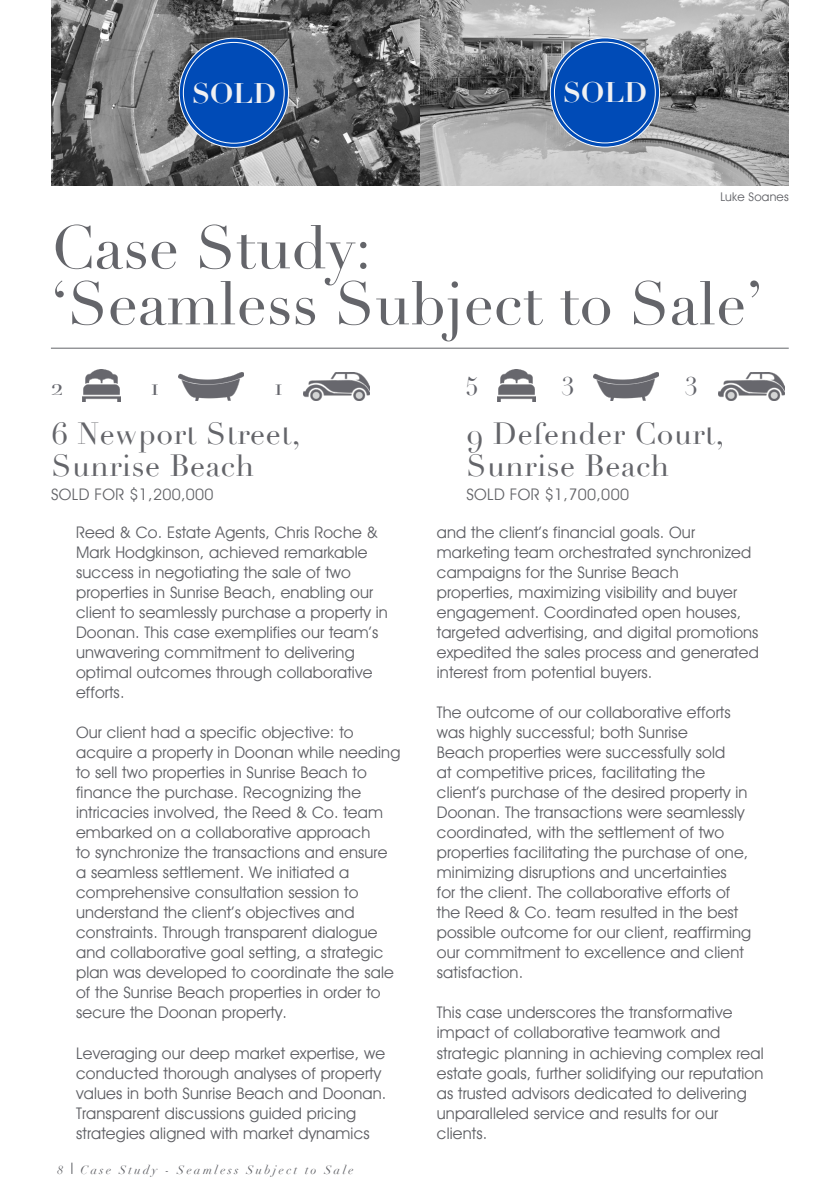
<style>
.page{position:relative;width:840px;height:1191px;background:#fff}
.page>*{position:absolute;margin:0;border:0;box-sizing:border-box;transform-origin:0 0}
.t1{font:60px/56px "Didot";color:#64656a}
.t2{font:30px "Didot";letter-spacing:.02em;color:#64656a}
.t3{font:700 27.8px "Didot";color:#f1f1f2}
.t4{font:25px "Didot";color:#65666d}
.t5{font:16px/20px "Avant Garde IT Cby BT";letter-spacing:.01em;color:#5e5f64}
.t6{font:16px "Avant Garde IT Cby BT";letter-spacing:.02em;color:#646569}
.t7{font:italic 12px "Didot";letter-spacing:.2em;color:#5e5f64}
.t8{font:12px "Avant Garde IT Cby BT";letter-spacing:.02em;color:#5e5f64}
</style>
<div class="page">
<svg style="left:71px;top:1162px;width:1px;height:12px"></svg>
<img style="left:420px;top:0;width:368px;height:185px">
<svg style="left:51px;top:0;width:369px;height:185px"></svg>
<hr style="left:51px;top:348px;width:737px;height:1px;background:#64656a">
<img style="left:497px;top:370px;width:38px;height:31px">
<img style="left:593px;top:372px;width:65px;height:28px">
<img style="left:718px;top:372px;width:65px;height:29px">
<img style="left:83px;top:370px;width:37px;height:31px">
<img style="left:178px;top:372px;width:65px;height:28px">
<img style="left:303px;top:372px;width:66px;height:29px">
<div style="left:179px;top:38px;width:109px;height:109px;background:#004bb7;border-radius:50%"></div>
<div style="left:550px;top:38px;width:109px;height:109px;background:#004bb7;border-radius:50%"></div>
<p class="t3" style="left:192px;top:75px;width:85px">SOLD</p>
<p class="t3" style="left:563px;top:75px;width:85px">SOLD</p>
<p class="t8" style="left:720px;top:189px;width:70px">Luke Soanes</p>
<p class="t1" style="left:51px;top:221px;width:713px">Case Study:<br>‘Seamless Subject to Sale’</p>
<p class="t4" style="left:51px;top:371px;width:13px">2</p>
<p class="t4" style="left:151px;top:371px;width:10px">1</p>
<p class="t4" style="left:274px;top:371px;width:10px">1</p>
<p class="t2" style="left:51px;top:416px;width:250px">6 Newport Street,</p>
<p class="t2" style="left:51px;top:448px;width:204px">Sunrise Beach</p>
<p class="t6" style="left:51px;top:484px;width:164px">SOLD FOR $1,200,000</p>
<p class="t7" style="left:57px;top:1162px;width:7px">8</p>
<p class="t5" style="left:76px;top:522px;width:313px">Reed &amp; Co. Estate Agents, Chris Roche &amp; Mark Hodgkinson, achieved remarkable success in negotiating the sale of two properties in Sunrise Beach, enabling our client to seamlessly purchase a property in Doonan. This case exemplifies our team’s unwavering commitment to delivering optimal outcomes through collaborative efforts.</p>
<p class="t5" style="left:76px;top:722px;width:325px">Our client had a specific objective: to acquire a property in Doonan while needing to sell two properties in Sunrise Beach to finance the purchase. Recognizing the intricacies involved, the Reed &amp; Co. team embarked on a collaborative approach<br>to synchronize the transactions and ensure a seamless settlement. We initiated a comprehensive consultation session to understand the client’s objectives and constraints. Through transparent dialogue and collaborative goal setting, a strategic plan was developed to coordinate the sale of the Sunrise Beach properties in order to secure the Doonan property.</p>
<p class="t5" style="left:76px;top:1042px;width:311px">Leveraging our deep market expertise, we conducted thorough analyses of property values in both Sunrise Beach and Doonan.<br>Transparent discussions guided pricing strategies aligned with market dynamics</p>
<p class="t7" style="left:80px;top:1162px;width:274px">Case Study - Seamless Subject to Sale</p>
<p class="t4" style="left:466px;top:371px;width:13px">5</p>
<p class="t4" style="left:561px;top:371px;width:14px">3</p>
<p class="t4" style="left:684px;top:371px;width:14px">3</p>
<p class="t2" style="left:466px;top:416px;width:259px">9 Defender Court,</p>
<p class="t2" style="left:466px;top:448px;width:204px">Sunrise Beach</p>
<p class="t6" style="left:466px;top:484px;width:164px">SOLD FOR $1,700,000</p>
<p class="t5" style="left:436px;top:522px;width:323px">and the client’s financial goals. Our marketing team orchestrated synchronized campaigns for the Sunrise Beach properties, maximizing visibility and buyer engagement. Coordinated open houses, targeted advertising, and digital promotions expedited the sales process and generated interest from potential buyers.</p>
<p class="t5" style="left:436px;top:702px;width:316px">The outcome of our collaborative efforts was highly successful; both Sunrise<br>Beach properties were successfully sold<br>at competitive prices, facilitating the client’s purchase of the desired property in Doonan. The transactions were seamlessly coordinated, with the settlement of two properties facilitating the purchase of one, minimizing disruptions and uncertainties<br>for the client. The collaborative efforts of the Reed &amp; Co. team resulted in the best possible outcome for our client, reaffirming our commitment to excellence and client satisfaction.</p>
<p class="t5" style="left:436px;top:1002px;width:328px">This case underscores the transformative impact of collaborative teamwork and strategic planning in achieving complex real estate goals, further solidifying our reputation as trusted advisors dedicated to delivering unparalleled service and results for our clients.</p>
</div>
